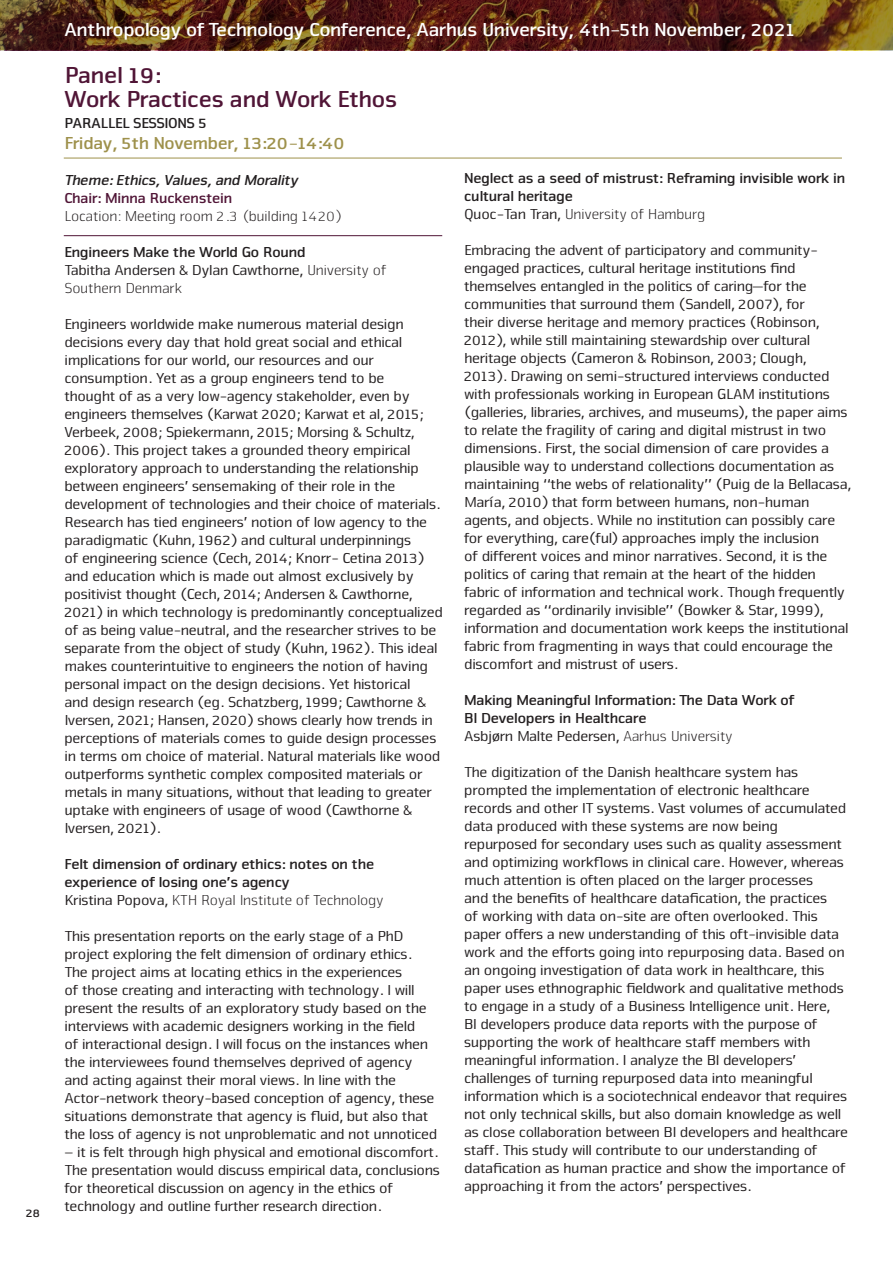
<style>
.page{position:relative;width:893px;height:1263px;background:#fff}
.page>*{position:absolute;margin:0;border:0;box-sizing:border-box;transform-origin:0 0}
.t1{font:700 24px "Nuri";color:#501536}
.t2{font:700 19.5px "Nuri";color:#fff}
.t3{font:700 18px "Nuri";color:#9e914b}
.Brød_uden_deling{font:15px/18px "Nuri";color:#231f20}
.t4{font:700 15px/18px "Nuri";color:#231f20}
.t5{font:300 15px "Nuri";color:#231f20}
.t6{font:italic 700 15px "Nuri";color:#231f20}
.t7{font:700 15px "Nuri";color:#501536}
.t8{font:700 12px "Nuri";color:#231f20}
.s1{font-weight:300}
.s2{font-weight:400}
</style>
<div class="page">
<svg style="left:0;top:0;width:893px;height:50px;background:#582b16"></svg>
<hr style="left:64px;top:235px;width:378px;height:1px;background:#501536">
<hr style="left:64px;top:158px;width:778px;height:1px;background:#9e914b">
<p class="t8" style="left:26px;top:1206px;width:16px">28</p>
<h2 class="t2" style="left:64px;top:18px;width:732px">Anthropology of Technology Conference, Aarhus University, 4th-5th November, 2021</h2>
<p class="t1" style="left:64px;top:60px;width:97px">Panel 19:</p>
<p class="t1" style="left:64px;top:84px;width:334px">Work Practices and Work Ethos</p>
<p class="t4" style="left:64px;top:113px;width:144px">PARALLEL SESSIONS 5</p>
<p class="t3" style="left:64px;top:132px;width:282px">Friday, 5th November, 13:20-14:40</p>
<p class="t6" style="left:64px;top:170px;width:235px">Theme: Ethics, Values, and Morality</p>
<p class="t7" style="left:64px;top:188px;width:169px">Chair: Minna Ruckenstein</p>
<p class="t5" style="left:64px;top:206px;width:279px">Location: Meeting room 2.3 (building 1420)</p>
<p class="t4" style="left:64px;top:242px;width:243px">Engineers Make the World Go Round</p>
<p class="Brød_uden_deling" style="left:64px;top:260px;width:323px">Tabitha Andersen &amp; Dylan Cawthorne, <span class="s1">University of</span></p>
<p class="t5" style="left:64px;top:278px;width:119px">Southern Denmark</p>
<p class="Brød_uden_deling" style="left:64px;top:314px;width:380px">Engineers worldwide make numerous material design decisions every day that hold great social and ethical implications for our world, our resources and our consumption. Yet as a group engineers tend to be<br>thought of as a very low-agency stakeholder, even by engineers themselves (Karwat 2020; Karwat et al, 2015; Verbeek, 2008; Spiekermann, 2015; Morsing &amp; Schultz, 2006). This project takes a grounded theory empirical exploratory approach to understanding the relationship between engineers’ sensemaking of their role in the development of technologies and their choice of materials.<br>Research has tied engineers’ notion of low agency to the paradigmatic (Kuhn, 1962) and cultural underpinnings<br>of engineering science (Cech, 2014; Knorr- Cetina 2013) and education which is made out almost exclusively by positivist thought (Cech, 2014; Andersen &amp; Cawthorne, 2021) in which technology is predominantly conceptualized of as being value-neutral, and the researcher strives to be separate from the object of study (Kuhn, 1962). This ideal makes counterintuitive to engineers the notion of having personal impact on the design decisions. Yet historical<br>and design research (eg. Schatzberg, 1999; Cawthorne &amp; Iversen, 2021; Hansen, 2020) shows clearly how trends in perceptions of materials comes to guide design processes in terms om choice of material. Natural materials like wood outperforms synthetic complex composited materials or metals in many situations, without that leading to greater uptake with engineers of usage of wood (Cawthorne &amp; Iversen, 2021).</p>
<p class="t4" style="left:64px;top:854px;width:311px">Felt dimension of ordinary ethics: notes on the experience of losing one’s agency</p>
<p class="t5" style="left:64px;top:890px;width:320px"><span class="s2">Kristina Popova,</span> KTH Royal Institute of Technology</p>
<p class="Brød_uden_deling" style="left:64px;top:926px;width:374px">This presentation reports on the early stage of a PhD project exploring the felt dimension of ordinary ethics.<br>The project aims at locating ethics in the experiences<br>of those creating and interacting with technology. I will present the results of an exploratory study based on the interviews with academic designers working in the field<br>of interactional design. I will focus on the instances when the interviewees found themselves deprived of agency and acting against their moral views. In line with the Actor-network theory-based conception of agency, these situations demonstrate that agency is fluid, but also that the loss of agency is not unproblematic and not unnoticed</p>
<p class="Brød_uden_deling" style="left:64px;top:1142px;width:377px">– it is felt through high physical and emotional discomfort.<br>The presentation would discuss empirical data, conclusions for theoretical discussion on agency in the ethics of technology and outline further research direction.</p>
<p class="t4" style="left:463px;top:168px;width:382px">Neglect as a seed of mistrust: Reframing invisible work in cultural heritage</p>
<p class="t5" style="left:463px;top:205px;width:242px"><span class="s2">Quoc-Tan Tran,</span> University of Hamburg</p>
<p class="Brød_uden_deling" style="left:463px;top:240px;width:388px">Embracing the advent of participatory and community&shy;engaged practices, cultural heritage institutions find themselves entangled in the politics of caring—for the communities that surround them (Sandell, 2007), for<br>their diverse heritage and memory practices (Robinson, 2012), while still maintaining stewardship over cultural heritage objects (Cameron &amp; Robinson, 2003; Clough, 2013). Drawing on semi-structured interviews conducted with professionals working in European GLAM institutions (galleries, libraries, archives, and museums), the paper aims to relate the fragility of caring and digital mistrust in two dimensions. First, the social dimension of care provides a plausible way to understand collections documentation as maintaining “the webs of relationality” (Puig de la Bellacasa, María, 2010) that form between humans, non-human agents, and objects. While no institution can possibly care for everything, care(ful) approaches imply the inclusion<br>of different voices and minor narratives. Second, it is the politics of caring that remain at the heart of the hidden fabric of information and technical work. Though frequently regarded as “ordinarily invisible” (Bowker &amp; Star, 1999), information and documentation work keeps the institutional fabric from fragmenting in ways that could encourage the discomfort and mistrust of users.</p>
<p class="t4" style="left:463px;top:690px;width:332px">Making Meaningful Information: The Data Work of</p>
<p class="t4" style="left:463px;top:708px;width:184px">BI Developers in Healthcare</p>
<p class="Brød_uden_deling" style="left:463px;top:726px;width:270px">Asbjørn Malte Pedersen, <span class="s1">Aarhus University</span></p>
<p class="Brød_uden_deling" style="left:463px;top:762px;width:385px">The digitization of the Danish healthcare system has prompted the implementation of electronic healthcare records and other IT systems. Vast volumes of accumulated data produced with these systems are now being repurposed for secondary uses such as quality assessment and optimizing workflows in clinical care. However, whereas much attention is often placed on the larger processes<br>and the benefits of healthcare datafication, the practices<br>of working with data on-site are often overlooked. This paper offers a new understanding of this oft-invisible data work and the efforts going into repurposing data. Based on an ongoing investigation of data work in healthcare, this paper uses ethnographic fieldwork and qualitative methods to engage in a study of a Business Intelligence unit. Here,<br>BI developers produce data reports with the purpose of supporting the work of healthcare staff members with meaningful information. I analyze the BI developers’ challenges of turning repurposed data into meaningful information which is a sociotechnical endeavor that requires not only technical skills, but also domain knowledge as well as close collaboration between BI developers and healthcare staff. This study will contribute to our understanding of datafication as human practice and show the importance of approaching it from the actors’ perspectives.</p>
</div>
